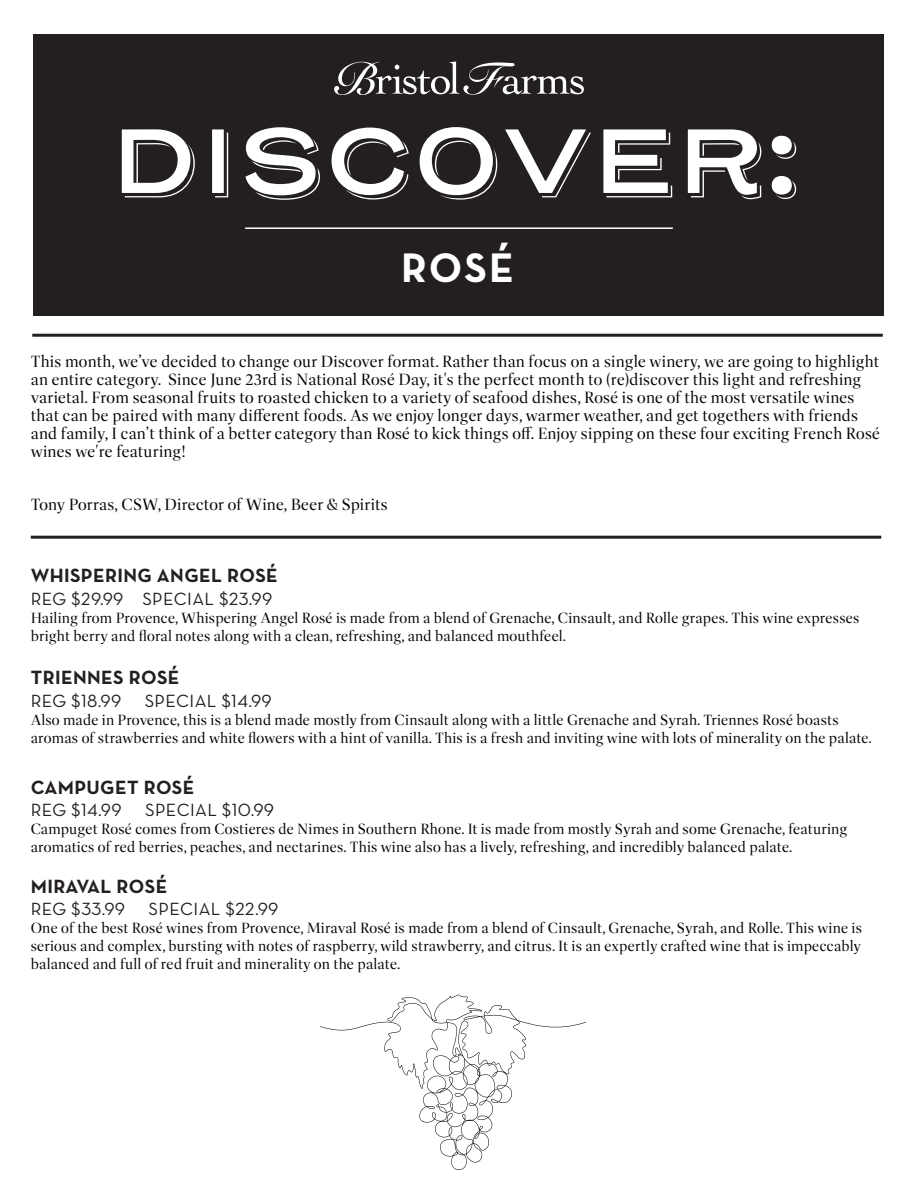
<style>
.page{position:relative;width:918px;height:1188px;background:#fff}
.page>*{position:absolute;margin:0;border:0;box-sizing:border-box;transform-origin:0 0}
.t1{font:700 42px "Neutra Text";color:#fff}
.DISCOVER_Headlines{font:700 19.5px "Neutra Text";letter-spacing:.02em;color:#231f20}
.DISCOVER_Headlines-2{font:18px "Neutra Text Book Alt";letter-spacing:.02em;color:#231f20}
.BODY_COPY{font:16.5px/18px "Dashiell Fine";letter-spacing:.01em;color:#040503}
.WINE_NAME{font:15px/18px "Dashiell Fine";letter-spacing:.01em;color:#040503}
.DISCOVER_Headlines-3{font:15px/18px "Dashiell Fine";letter-spacing:.01em;color:#040503}
</style>
<div class="page">
<hr style="left:31px;top:536px;width:850px;height:3px;background:#231f20">
<div style="left:34px;top:34px;width:850px;height:281px;background:#231f20"></div>
<svg style="left:334px;top:61px;width:250px;height:34px"></svg>
<hr style="left:32px;top:334px;width:851px;height:3px;background:#231f20">
<svg style="left:122px;top:129px;width:73px;height:68px"></svg>
<svg style="left:212px;top:129px;width:16px;height:68px"></svg>
<svg style="left:245px;top:127px;width:75px;height:73px"></svg>
<svg style="left:332px;top:128px;width:77px;height:72px"></svg>
<svg style="left:420px;top:127px;width:77px;height:73px"></svg>
<svg style="left:505px;top:129px;width:86px;height:68px"></svg>
<svg style="left:603px;top:129px;width:69px;height:68px"></svg>
<svg style="left:688px;top:129px;width:73px;height:70px"></svg>
<svg style="left:772px;top:136px;width:24px;height:23px"></svg>
<svg style="left:772px;top:176px;width:24px;height:23px"></svg>
<hr style="left:245px;top:227px;width:428px;height:2px;background:#fff">
<svg style="left:320px;top:994px;width:266px;height:176px"></svg>
<p class="t1" style="left:401px;top:241px;width:114px">ROSÉ</p>
<p class="BODY_COPY" style="left:31px;top:352px;width:851px">This month, we’ve decided to change our Discover format. Rather than focus on a single winery, we are going to highlight an entire category. Since June 23rd is National Rosé Day, it's the perfect month to (re)discover this light and refreshing varietal. From seasonal fruits to roasted chicken to a variety of seafood dishes, Rosé is one of the most versatile wines that can be paired with many different foods. As we enjoy longer days, warmer weather, and get togethers with friends and family, I can’t think of a better category than Rosé to kick things off. Enjoy sipping on these four exciting French Rosé wines we're featuring!</p>
<p class="BODY_COPY" style="left:31px;top:496px;width:359px">Tony Porras, CSW, Director of Wine, Beer &amp; Spirits</p>
<p class="DISCOVER_Headlines" style="left:31px;top:563px;width:249px">WHISPERING ANGEL ROSÉ</p>
<p class="DISCOVER_Headlines-2" style="left:31px;top:588px;width:243px">REG $29.99 SPECIAL $23.99</p>
<p class="WINE_NAME" style="left:31px;top:609px;width:830px">Hailing from Provence, Whispering Angel Rosé is made from a blend of Grenache, Cinsault, and Rolle grapes. This wine expresses bright berry and floral notes along with a clean, refreshing, and balanced mouthfeel.</p>
<p class="DISCOVER_Headlines" style="left:31px;top:665px;width:150px">TRIENNES ROSÉ</p>
<p class="DISCOVER_Headlines-2" style="left:31px;top:690px;width:92px">REG $18.99</p>
<p class="DISCOVER_Headlines-2" style="left:145px;top:690px;width:129px">SPECIAL $14.99</p>
<p class="DISCOVER_Headlines-3" style="left:31px;top:711px;width:842px">Also made in Provence, this is a blend made mostly from Cinsault along with a little Grenache and Syrah. Triennes Rosé boasts aromas of strawberries and white flowers with a hint of vanilla. This is a fresh and inviting wine with lots of minerality on the palate.</p>
<p class="DISCOVER_Headlines" style="left:31px;top:775px;width:165px">CAMPUGET ROSÉ</p>
<p class="DISCOVER_Headlines-2" style="left:31px;top:799px;width:92px">REG $14.99</p>
<p class="DISCOVER_Headlines-2" style="left:145px;top:799px;width:130px">SPECIAL $10.99</p>
<p class="DISCOVER_Headlines-3" style="left:31px;top:820px;width:818px">Campuget Rosé comes from Costieres de Nimes in Southern Rhone. It is made from mostly Syrah and some Grenache, featuring aromatics of red berries, peaches, and nectarines. This wine also has a lively, refreshing, and incredibly balanced palate.</p>
<p class="DISCOVER_Headlines" style="left:31px;top:874px;width:138px">MIRAVAL ROSÉ</p>
<p class="DISCOVER_Headlines-2" style="left:31px;top:898px;width:96px">REG $33.99</p>
<p class="DISCOVER_Headlines-2" style="left:149px;top:898px;width:131px">SPECIAL $22.99</p>
<p class="WINE_NAME" style="left:31px;top:919px;width:833px;text-align:justify">One of the best Rosé wines from Provence, Miraval Rosé is made from a blend of Cinsault, Grenache, Syrah, and Rolle. This wine is serious and complex, bursting with notes of raspberry, wild strawberry, and citrus. It is an expertly crafted wine that is impeccably balanced and full of red fruit and minerality on the palate.</p>
</div>
